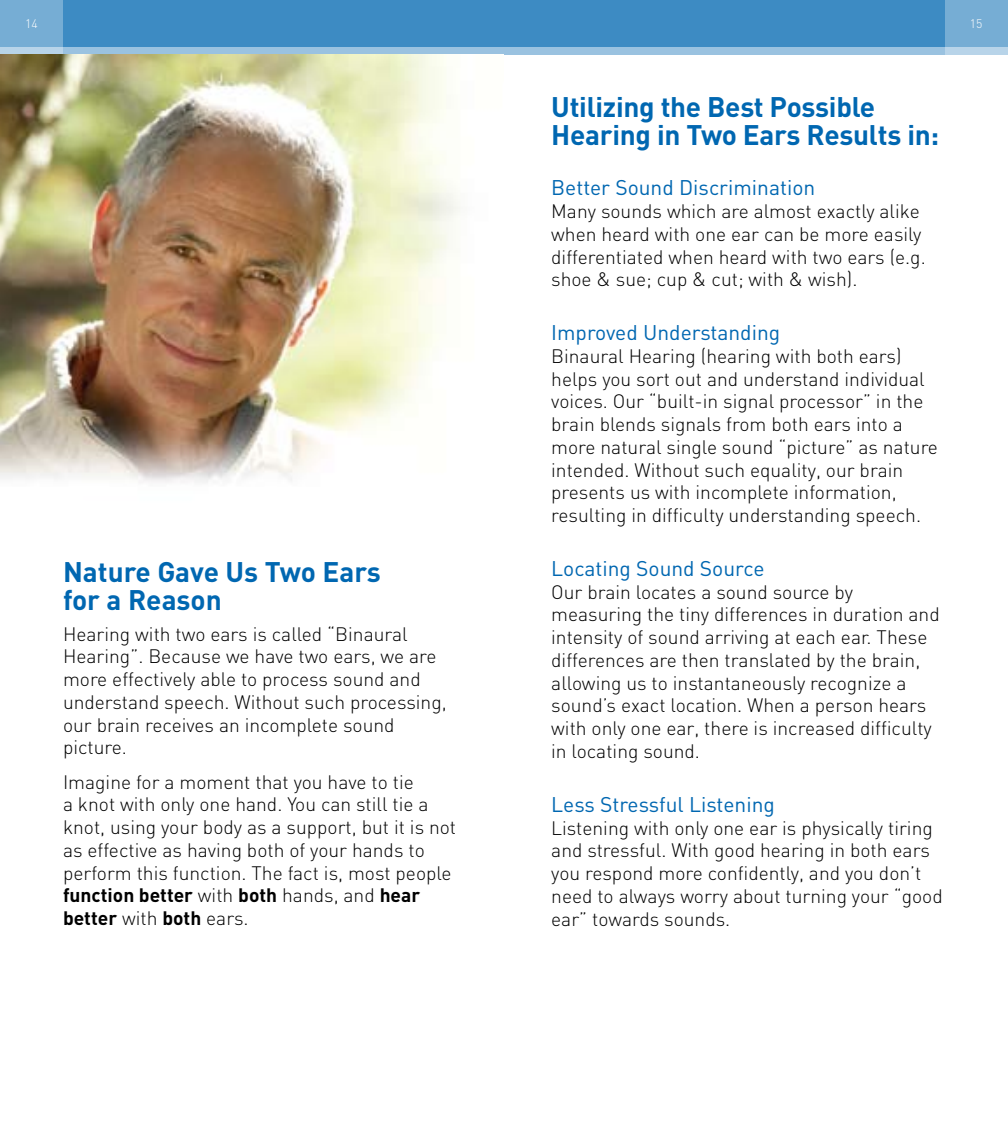
<style>
.page{position:relative;width:1008px;height:1134px;background:#fff}
.page>*{position:absolute;margin:0;border:0;box-sizing:border-box;transform-origin:0 0}
.t1{font:700 28px/28px "DIN";letter-spacing:-.01em;color:#0067b1}
.t2{font:21px "DIN";color:#0067b1}
.t3{font:300 19.25px/22.8px "DIN";color:#000}
.t4{font:300 12.25px "DIN";color:#fff}
.s1{font-weight:700}
</style>
<div class="page">
<div style="left:0;top:0;width:504px;height:55px;background:#9ac2e0"></div>
<div style="left:0;top:0;width:504px;height:47px;background:#3d8bc3"></div>
<svg style="left:0;top:0;width:63px;height:55px;background:#7eb0d3"></svg>
<div style="left:504px;top:0;width:504px;height:55px;background:#9ac2e0"></div>
<div style="left:504px;top:0;width:504px;height:47px;background:#3d8bc3"></div>
<svg style="left:945px;top:0;width:63px;height:55px;background:#7fb2d7"></svg>
<img style="left:0;top:55px;width:461px;height:428px">
<p class="t4" style="left:25px;top:16px;width:14px">14</p>
<p class="t4" style="left:970px;top:16px;width:14px">15</p>
<h1 class="t1" style="left:63px;top:557px;width:319px">Nature Gave Us Two Ears for a Reason</h1>
<p class="t3" style="left:63px;top:621px;width:385px">Hearing with two ears is called “Binaural Hearing”. Because we have two ears, we are more effectively able to process sound and understand speech. Without such processing, our brain receives an incomplete sound picture.</p>
<p class="t3" style="left:63px;top:770px;width:395px">Imagine for a moment that you have to tie<br>a knot with only one hand. You can still tie a knot, using your body as a support, but it is not as effective as having both of your hands to perform this function. The fact is, most people <span class="s1">function better</span> with <span class="s1">both</span> hands, and <span class="s1">hear better</span> with <span class="s1">both</span> ears.</p>
<h1 class="t1" style="left:551px;top:92px;width:389px">Utilizing the Best Possible<br>Hearing in Two Ears Results in:</h1>
<p class="t2" style="left:551px;top:176px;width:266px">Better Sound Discrimination</p>
<p class="t3" style="left:551px;top:199px;width:376px">Many sounds which are almost exactly alike when heard with one ear can be more easily differentiated when heard with two ears (e.g. shoe &amp; sue; cup &amp; cut; with &amp; wish).</p>
<p class="t2" style="left:551px;top:321px;width:231px">Improved Understanding</p>
<p class="t3" style="left:551px;top:344px;width:388px">Binaural Hearing (hearing with both ears) helps you sort out and understand individual voices. Our “built-in signal processor” in the brain blends signals from both ears into a more natural single sound “picture” as nature intended. Without such equality, our brain presents us with incomplete information, resulting in difficulty understanding speech.</p>
<p class="t2" style="left:551px;top:557px;width:215px">Locating Sound Source</p>
<p class="t3" style="left:551px;top:580px;width:390px">Our brain locates a sound source by measuring the tiny differences in duration and intensity of sound arriving at each ear. These differences are then translated by the brain, allowing us to instantaneously recognize a sound’s exact location. When a person hears with only one ear, there is increased difficulty in locating sound.</p>
<p class="t2" style="left:551px;top:792px;width:225px">Less Stressful Listening</p>
<p class="t3" style="left:551px;top:816px;width:393px">Listening with only one ear is physically tiring and stressful. With good hearing in both ears you respond more confidently, and you don’t need to always worry about turning your “good ear” towards sounds.</p>
</div>
